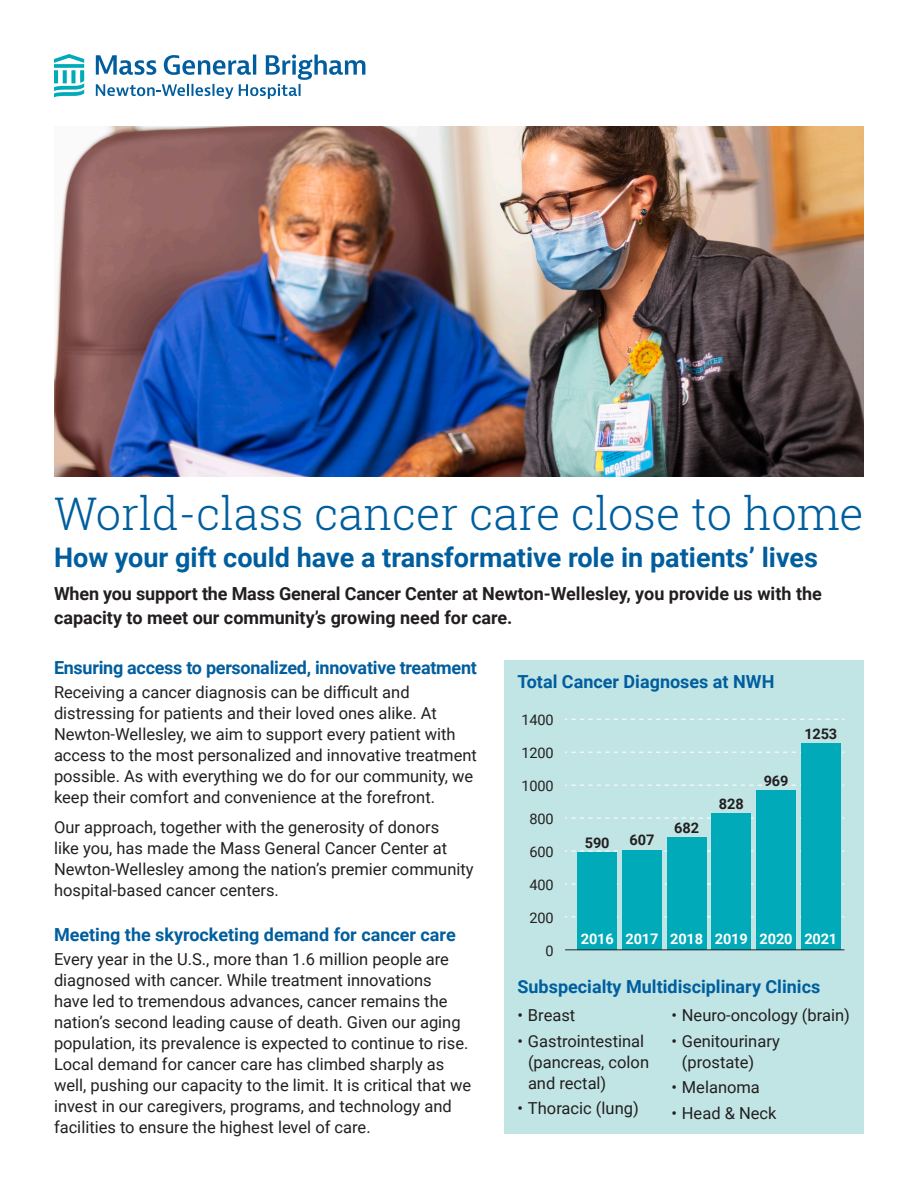
<style>
.page{position:relative;width:918px;height:1188px;background:#fff}
.page>*{position:absolute;margin:0;border:0;box-sizing:border-box;transform-origin:0 0}
.t1{font:300 45px "Roboto Slab";color:#005e9e}
.t2{font:700 27px "Roboto";color:#005e9e}
.sub_header{font:700 18px "Roboto";color:#005e9e}
.t3{font:700 18px/24px "Roboto";color:#231f20}
.text__0p6{font:16.5px/21px "Roboto";color:#231f20}
.t4{font:14.55px "Roboto";letter-spacing:-.01em;color:#231f20}
.t5{font:700 14.55px "Roboto";letter-spacing:-.01em;color:#fff}
.t6{font:700 14.55px "Roboto";letter-spacing:-.01em;color:#231f20}
</style>
<div class="page">
<svg style="left:96px;top:54px;width:269px;height:45px"></svg>
<svg style="left:54px;top:54px;width:30px;height:43px"></svg>
<img style="left:54px;top:126px;width:810px;height:351px">
<div style="left:504px;top:661px;width:360px;height:473px;background:#c1e5e5"></div>
<svg style="left:565px;top:917px;width:279px;height:1px"></svg>
<svg style="left:565px;top:884px;width:279px;height:1px"></svg>
<svg style="left:565px;top:851px;width:279px;height:1px"></svg>
<svg style="left:565px;top:818px;width:279px;height:1px"></svg>
<svg style="left:565px;top:785px;width:279px;height:1px"></svg>
<svg style="left:565px;top:752px;width:279px;height:1px"></svg>
<svg style="left:565px;top:719px;width:279px;height:1px"></svg>
<div style="left:801px;top:743px;width:40px;height:207px;background:#00aab8"></div>
<div style="left:578px;top:853px;width:39px;height:97px;background:#00aab8"></div>
<div style="left:622px;top:850px;width:40px;height:100px;background:#00aab8"></div>
<div style="left:667px;top:838px;width:39px;height:112px;background:#00aab8"></div>
<div style="left:712px;top:813px;width:39px;height:137px;background:#00aab8"></div>
<div style="left:757px;top:790px;width:39px;height:160px;background:#00aab8"></div>
<hr style="left:565px;top:949px;width:279px;height:1px;background:#231f20">
<p class="t1" style="left:54px;top:483px;width:811px">World-class cancer care close to home</p>
<p class="t2" style="left:54px;top:539px;width:765px">How your gift could have a transformative role in patients’ lives</p>
<p class="t3" style="left:54px;top:581px;width:769px">When you support the Mass General Cancer Center at Newton-Wellesley, you provide us with the capacity to meet our community’s growing need for care.</p>
<p class="sub_header" style="left:54px;top:655px;width:424px">Ensuring access to personalized, innovative treatment</p>
<p class="text__0p6" style="left:54px;top:681px;width:425px">Receiving a cancer diagnosis can be difficult and distressing for patients and their loved ones alike. At Newton-Wellesley, we aim to support every patient with access to the most personalized and innovative treatment possible. As with everything we do for our community, we keep their comfort and convenience at the forefront.</p>
<p class="text__0p6" style="left:54px;top:816px;width:421px">Our approach, together with the generosity of donors<br>like you, has made the Mass General Cancer Center at Newton-Wellesley among the nation’s premier community hospital-based cancer centers.</p>
<p class="sub_header" style="left:54px;top:922px;width:403px">Meeting the skyrocketing demand for cancer care</p>
<p class="text__0p6" style="left:54px;top:948px;width:419px">Every year in the U.S., more than 1.6 million people are diagnosed with cancer. While treatment innovations<br>have led to tremendous advances, cancer remains the nation’s second leading cause of death. Given our aging population, its prevalence is expected to continue to rise.<br>Local demand for cancer care has climbed sharply as well, pushing our capacity to the limit. It is critical that we invest in our caregivers, programs, and technology and facilities to ensure the highest level of care.</p>
<p class="sub_header" style="left:518px;top:669px;width:258px">Total Cancer Diagnoses at NWH</p>
<p class="t4" style="left:521px;top:710px;width:34px">1400</p>
<p class="t6" style="left:804px;top:724px;width:34px">1253</p>
<p class="t4" style="left:521px;top:743px;width:34px">1200</p>
<p class="t6" style="left:764px;top:770px;width:26px">969</p>
<p class="t4" style="left:521px;top:776px;width:34px">1000</p>
<p class="t6" style="left:719px;top:793px;width:26px">828</p>
<p class="t4" style="left:530px;top:808px;width:26px">800</p>
<p class="t6" style="left:674px;top:817px;width:26px">682</p>
<p class="t6" style="left:630px;top:830px;width:26px">607</p>
<p class="t6" style="left:585px;top:832px;width:26px">590</p>
<p class="t4" style="left:530px;top:841px;width:26px">600</p>
<p class="t4" style="left:530px;top:874px;width:26px">400</p>
<p class="t4" style="left:530px;top:907px;width:26px">200</p>
<p class="t5" style="left:581px;top:929px;width:34px">2016</p>
<p class="t5" style="left:804px;top:929px;width:34px">2021</p>
<p class="t5" style="left:626px;top:929px;width:34px">2017</p>
<p class="t5" style="left:670px;top:929px;width:34px">2018</p>
<p class="t5" style="left:715px;top:929px;width:34px">2019</p>
<p class="t5" style="left:760px;top:929px;width:34px">2020</p>
<p class="t4" style="left:546px;top:940px;width:10px">0</p>
<p class="sub_header" style="left:518px;top:974px;width:304px">Subspecialty Multidisciplinary Clinics</p>
<p class="text__0p6" style="left:518px;top:1004px;width:59px">• Breast</p>
<p class="text__0p6" style="left:528px;top:1030px;width:123px;text-indent:-10px">• Gastrointestinal (pancreas, colon and rectal)</p>
<p class="text__0p6" style="left:518px;top:1097px;width:123px">• Thoracic (lung)</p>
<p class="text__0p6" style="left:671px;top:1004px;width:180px">• Neuro-oncology (brain)</p>
<p class="text__0p6" style="left:682px;top:1030px;width:100px;text-indent:-10px">• Genitourinary (prostate)</p>
<p class="text__0p6" style="left:671px;top:1076px;width:90px">• Melanoma</p>
<p class="text__0p6" style="left:671px;top:1102px;width:107px">• Head &amp; Neck</p>
</div>
